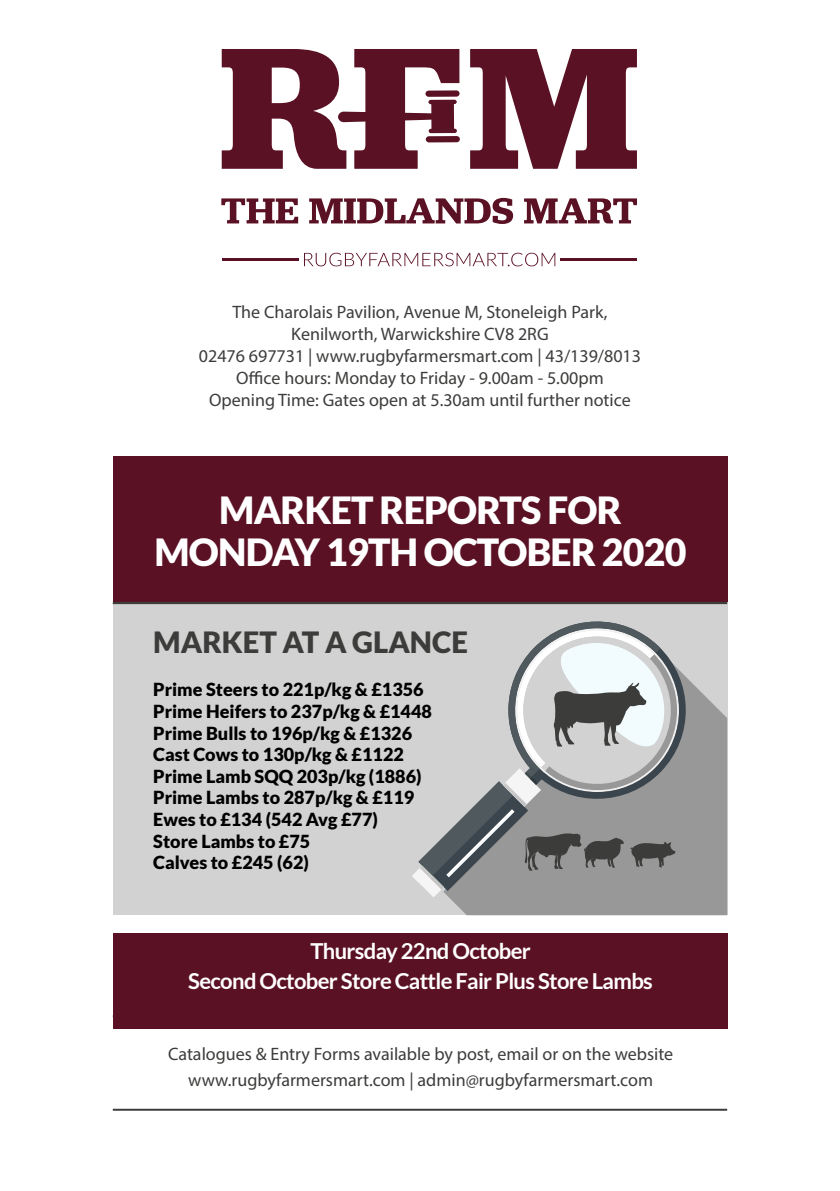
<style>
.page{position:relative;width:840px;height:1191px;background:#fff}
.page>*{position:absolute;margin:0;border:0;box-sizing:border-box;transform-origin:0 0}
.t1{font:900 37.4px/42px "Lato";letter-spacing:-.02em;color:#fff;text-align:center}
.t2{font:900 29.2px "Lato";color:#3c3c3b}
.t3{font:700 22px/30px "Lato";letter-spacing:-.03em;color:#fff;text-align:center}
.t4{font:18px/22px "Myriad Pro";color:#3c3c3b;text-align:center}
.t5{font:900 18px/21.6px "Lato";color:#000}
</style>
<div class="page">
<div style="left:113px;top:594px;width:613px;height:321px;background:#d2d2d2"></div>
<div style="left:449px;top:685px;width:277px;height:230px;background:#999898"></div>
<div style="left:113px;top:456px;width:613px;height:146px;background:#5b1124"></div>
<hr style="left:113px;top:602px;width:613px;height:2px;background:#3c3c3b">
<hr style="left:113px;top:1108px;width:613px;height:2px;background:#3c3c3b">
<svg style="left:412px;top:621px;width:282px;height:276px"></svg>
<svg style="left:304px;top:253px;width:251px;height:13px"></svg>
<svg style="left:221px;top:49px;width:415px;height:120px;fill:#5b1124"></svg>
<svg style="left:221px;top:198px;width:415px;height:26px"></svg>
<hr style="left:221px;top:258px;width:77px;height:2px;background:#5b1124">
<hr style="left:560px;top:258px;width:76px;height:2px;background:#5b1124">
<div style="left:113px;top:933px;width:614px;height:95px;background:#5b1124"></div>
<p class="t4" style="left:199px;top:300px;width:443px">The Charolais Pavilion, Avenue M, Stoneleigh Park, Kenilworth, Warwickshire CV8 2RG<br>02476 697731 | www.rugbyfarmersmart.com | 43/139/8013<br>Office hours: Monday to Friday - 9.00am - 5.00pm<br>Opening Time: Gates open at 5.30am until further notice</p>
<h1 class="t1" style="left:154px;top:488px;width:533px">MARKET REPORTS FOR<br>MONDAY 19TH OCTOBER 2020</h1>
<h2 class="t2" style="left:153px;top:625px;width:316px">MARKET AT A GLANCE</h2>
<p class="t5" style="left:153px;top:678px;width:280px">Prime Steers to 221p/kg &amp; £1356<br>Prime Heifers to 237p/kg &amp; £1448<br>Prime Bulls to 196p/kg &amp; £1326<br>Cast Cows to 130p/kg &amp; £1122<br>Prime Lamb SQQ 203p/kg (1886)<br>Prime Lambs to 287p/kg &amp; £119<br>Ewes to £134 (542 Avg £77)<br>Store Lambs to £75<br>Calves to £245 (62)</p>
<p class="t3" style="left:188px;top:935px;width:466px">Thursday 22nd October<br>Second October Store Cattle Fair Plus Store Lambs</p>
<p class="t4" style="left:168px;top:1040px;width:506px;line-height:26px">Catalogues &amp; Entry Forms available by post, email or on the website www.rugbyfarmersmart.com | admin@rugbyfarmersmart.com</p>
</div>
